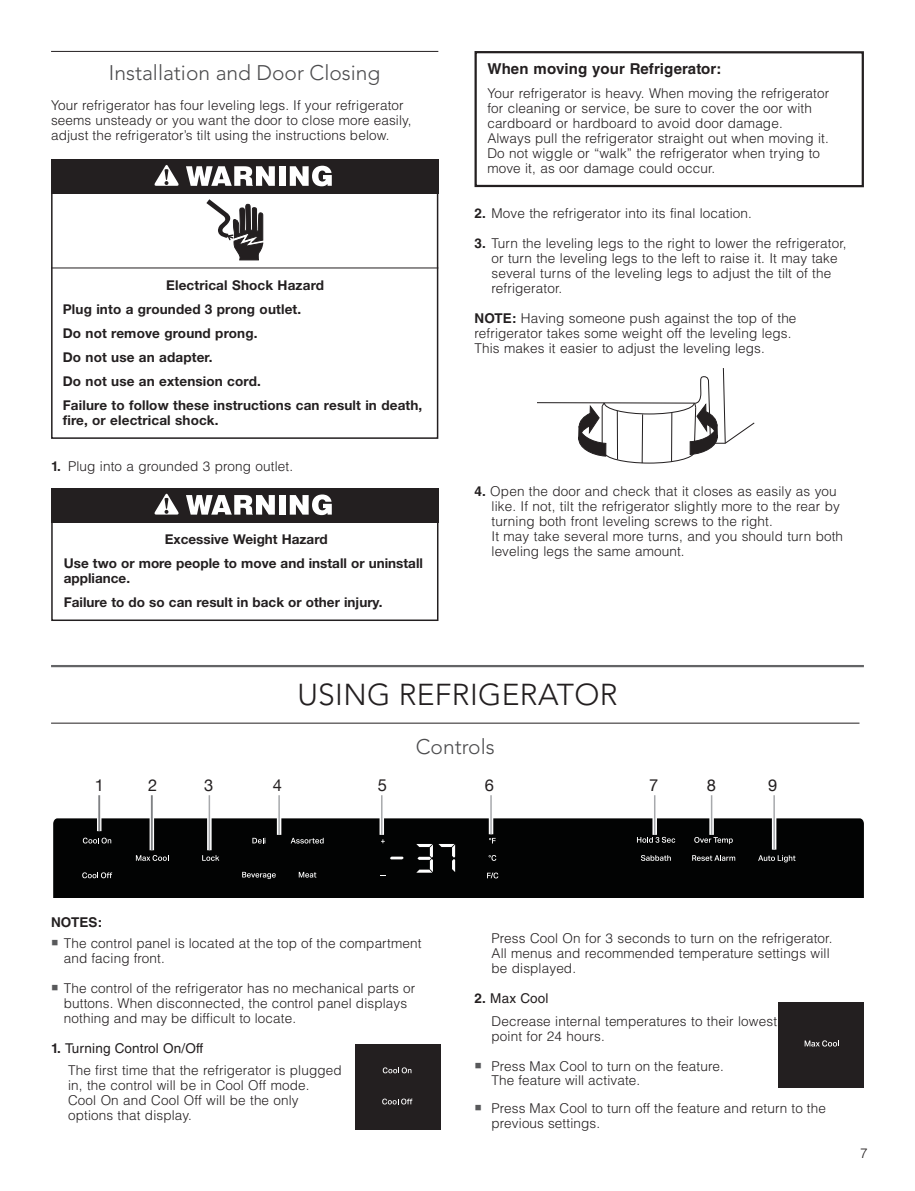
<style>
.page{position:relative;width:915px;height:1191px;background:#fff}
.page>*{position:absolute;margin:0;border:0;box-sizing:border-box;transform-origin:0 0}
.t1{font:300 30px "Avenir";letter-spacing:.01em;color:#231f20}
.t2{font:300 21px "Avenir";color:#4c4c4e}
.t3{font:16.5px "Helvetica Neue";color:#231f20}
.t4{font:700 15px "Helvetica LT Std";letter-spacing:.01em;color:#231f20}
.t5{font:300 13.5px/15px "Helvetica LT Std";letter-spacing:.01em;color:#231f20}
.t6{font:700 13.5px/24px "Helvetica Neue";letter-spacing:.01em;color:#231f20}
.t7{font:700 13.5px "Helvetica LT Std";letter-spacing:.01em;color:#231f20}
.s1{font-weight:700}
.s2{font-family:"Carta";font-weight:400;color:#58595b}
.s3{font-weight:400}
</style>
<div class="page">
<div style="left:51px;top:488px;width:387px;height:133px;border:2px solid #231f20"></div>
<div style="left:51px;top:488px;width:387px;height:34px;background:#231f20"></div>
<svg style="left:186px;top:495px;width:89px;height:19px"></svg>
<div style="left:279px;top:495px;width:6px;height:19px;background:#fff"></div>
<svg style="left:290px;top:494px;width:42px;height:21px"></svg>
<svg style="left:154px;top:493px;width:25px;height:21px"></svg>
<div style="left:51px;top:159px;width:387px;height:34px;background:#231f20"></div>
<div style="left:279px;top:166px;width:6px;height:20px;background:#fff"></div>
<svg style="left:290px;top:166px;width:42px;height:20px"></svg>
<svg style="left:154px;top:165px;width:25px;height:21px"></svg>
<div style="left:51px;top:159px;width:387px;height:280px;border:2px solid #231f20"></div>
<hr style="left:51px;top:267px;width:387px;height:1px;background:#231f20">
<svg style="left:186px;top:166px;width:89px;height:273px"></svg>
<hr style="left:51px;top:51px;width:387px;height:1px;background:#231f20">
<div style="left:474px;top:51px;width:389px;height:136px;border:2px solid #231f20"></div>
<svg style="left:578px;top:51px;width:120px;height:137px"></svg>
<svg style="left:537px;top:368px;width:218px;height:96px"></svg>
<hr style="left:51px;top:665px;width:812px;height:2px;background:#636466">
<hr style="left:51px;top:723px;width:808px;height:1px;background:#231f20">
<div style="left:53px;top:818px;width:810px;height:80px;background:#020303"></div>
<svg style="left:83px;top:837px;width:28px;height:6px"></svg>
<svg style="left:136px;top:855px;width:33px;height:6px"></svg>
<svg style="left:202px;top:855px;width:17px;height:6px"></svg>
<svg style="left:489px;top:838px;width:6px;height:5px"></svg>
<svg style="left:488px;top:855px;width:8px;height:6px"></svg>
<svg style="left:487px;top:872px;width:11px;height:6px"></svg>
<svg style="left:381px;top:839px;width:3px;height:4px"></svg>
<svg style="left:252px;top:838px;width:13px;height:5px"></svg>
<svg style="left:290px;top:838px;width:33px;height:5px"></svg>
<svg style="left:242px;top:872px;width:34px;height:7px"></svg>
<svg style="left:299px;top:872px;width:17px;height:5px"></svg>
<svg style="left:694px;top:837px;width:38px;height:7px"></svg>
<svg style="left:636px;top:837px;width:39px;height:5px"></svg>
<svg style="left:640px;top:855px;width:30px;height:6px"></svg>
<svg style="left:692px;top:855px;width:43px;height:6px"></svg>
<svg style="left:82px;top:872px;width:30px;height:6px"></svg>
<svg style="left:390px;top:856px;width:13px;height:3px"></svg>
<svg style="left:416px;top:844px;width:39px;height:28px"></svg>
<svg style="left:97px;top:795px;width:4px;height:36px"></svg>
<hr style="left:98px;top:795px;width:2px;height:36px;background:#808285">
<div style="left:149px;top:795px;width:5px;height:55px;background:#f1f1f2"></div>
<hr style="left:151px;top:795px;width:2px;height:55px;background:#808285">
<svg style="left:207px;top:796px;width:4px;height:54px"></svg>
<hr style="left:208px;top:795px;width:2px;height:55px;background:#a7a9ac">
<hr style="left:277px;top:795px;width:4px;height:40px;background:#fff">
<hr style="left:278px;top:795px;width:2px;height:40px;background:#a7a9ac">
<svg style="left:379px;top:795px;width:5px;height:40px"></svg>
<hr style="left:381px;top:795px;width:1px;height:40px;background:#a7a9ac">
<svg style="left:488px;top:795px;width:5px;height:39px"></svg>
<hr style="left:490px;top:795px;width:1px;height:39px;background:#a7a9ac">
<svg style="left:652px;top:795px;width:4px;height:40px"></svg>
<hr style="left:653px;top:795px;width:2px;height:40px;background:#a7a9ac">
<svg style="left:709px;top:795px;width:4px;height:40px"></svg>
<hr style="left:710px;top:795px;width:2px;height:40px;background:#a7a9ac">
<svg style="left:757px;top:855px;width:38px;height:7px"></svg>
<svg style="left:771px;top:795px;width:5px;height:54px"></svg>
<hr style="left:773px;top:795px;width:1px;height:54px;background:#a7a9ac">
<div style="left:355px;top:1044px;width:85px;height:85px;background:#231f20"></div>
<svg style="left:382px;top:1067px;width:29px;height:6px"></svg>
<svg style="left:382px;top:1098px;width:30px;height:6px"></svg>
<div style="left:778px;top:1002px;width:85px;height:85px;background:#231f20"></div>
<svg style="left:804px;top:1040px;width:34px;height:6px"></svg>
<h2 class="t2" style="left:109px;top:64px;width:273px">Installation and Door Closing</h2>
<p class="t5" style="left:51px;top:99px;width:362px">Your refrigerator has four leveling legs. If your refrigerator seems unsteady or you want the door to close more easily, adjust the refrigerator’s tilt using the instructions below.</p>
<p class="t6" style="left:63px;top:275px;width:361px;text-indent:103px">Electrical Shock Hazard<br>Plug into a grounded 3 prong outlet.<br>Do not remove ground prong.<br>Do not use an adapter.<br>Do not use an extension cord.<br>Failure to follow these instructions can result in death,</p>
<p class="t6" style="left:63px;top:410px;width:157px">fire, or electrical shock.</p>
<p class="t5" style="left:51px;top:460px;width:243px"><span class="s1">1.</span> Plug into a grounded 3 prong outlet.</p>
<p class="t6" style="left:64px;top:529px;width:360px;text-align:center">Excessive Weight Hazard<br>Use two or more people to move and install or uninstall</p>
<p class="t6" style="left:64px;top:568px;width:320px">appliance.<br>Failure to do so can result in back or other injury.</p>
<p class="t4" style="left:487px;top:63px;width:235px">When moving your Refrigerator:</p>
<p class="t5" style="left:487px;top:87px;width:343px">Your refrigerator is heavy. When moving the refrigerator for cleaning or service, be sure to cover the oor with cardboard or hardboard to avoid door damage.<br>Always pull the refrigerator straight out when moving it.<br>Do not wiggle or “walk” the refrigerator when trying to move it, as oor damage could occur.</p>
<p class="t5" style="left:474px;top:207px;width:279px"><span class="s1">2.</span> Move the refrigerator into its final location.</p>
<p class="t5" style="left:491px;top:237px;width:356px;text-indent:-17px"><span class="s1">3.</span> Turn the leveling legs to the right to lower the refrigerator, or turn the leveling legs to the left to raise it. It may take several turns of the leveling legs to adjust the tilt of the refrigerator.</p>
<p class="t5" style="left:474px;top:312px;width:323px"><span class="s1">NOTE:</span> Having someone push against the top of the refrigerator takes some weight off the leveling legs.<br>This makes it easier to adjust the leveling legs.</p>
<p class="t5" style="left:491px;top:485px;width:353px;text-indent:-17px"><span class="s1">4.</span> Open the door and check that it closes as easily as you like. If not, tilt the refrigerator slightly more to the rear by turning both front leveling screws to the right.<br>It may take several more turns, and you should turn both leveling legs the same amount.</p>
<h1 class="t1" style="left:297px;top:682px;width:321px">USING REFRIGERATOR</h1>
<h2 class="t2" style="left:415px;top:738px;width:81px">Controls</h2>
<p class="t3" style="left:95px;top:775px;width:11px">1</p>
<p class="t3" style="left:148px;top:775px;width:11px">2</p>
<p class="t3" style="left:204px;top:775px;width:11px">3</p>
<p class="t3" style="left:273px;top:775px;width:11px">4</p>
<p class="t3" style="left:378px;top:775px;width:11px">5</p>
<p class="t3" style="left:485px;top:775px;width:11px">6</p>
<p class="t3" style="left:648px;top:775px;width:11px">7</p>
<p class="t3" style="left:706px;top:775px;width:11px">8</p>
<p class="t3" style="left:768px;top:775px;width:11px">9</p>
<p class="t7" style="left:51px;top:916px;width:53px">NOTES:</p>
<p class="t5" style="left:64px;top:936px;width:359px;text-indent:-13px"><span class="s2">-</span> The control panel is located at the top of the compartment and facing front.</p>
<p class="t5" style="left:64px;top:981px;width:353px;text-indent:-13px"><span class="s2">-</span> The control of the refrigerator has no mechanical parts or buttons. When disconnected, the control panel displays nothing and may be difficult to locate.</p>
<p class="t5" style="left:68px;top:1038px;width:275px;line-height:22.5px;text-indent:-17px"><span class="s1">1.</span> <span class="s3">Turning Control On/Off<br></span>The first time that the refrigerator is plugged</p>
<p class="t5" style="left:68px;top:1079px;width:243px">in, the control will be in Cool Off mode.<br>Cool On and Cool Off will be the only options that display.</p>
<p class="t5" style="left:491px;top:932px;width:342px">Press Cool On for 3 seconds to turn on the refrigerator.<br>All menus and recommended temperature settings will be displayed.</p>
<p class="t5" style="left:491px;top:989px;width:287px;line-height:22.5px;text-indent:-17px"><span class="s1">2.</span> <span class="s3">Max Cool<br></span>Decrease internal temperatures to their lowest</p>
<p class="t5" style="left:491px;top:1030px;width:115px">point for 24 hours.</p>
<p class="t5" style="left:491px;top:1061px;width:234px;line-height:13.5px;text-indent:-17px"><span class="s2">-</span> Press Max Cool to turn on the feature.<br>The feature will activate.</p>
<p class="t5" style="left:491px;top:1102px;width:336px;text-indent:-17px"><span class="s2">-</span> Press Max Cool to turn off the feature and return to the previous settings.</p>
<p class="t5" style="left:859px;top:1147px;width:9px">7</p>
</div>
